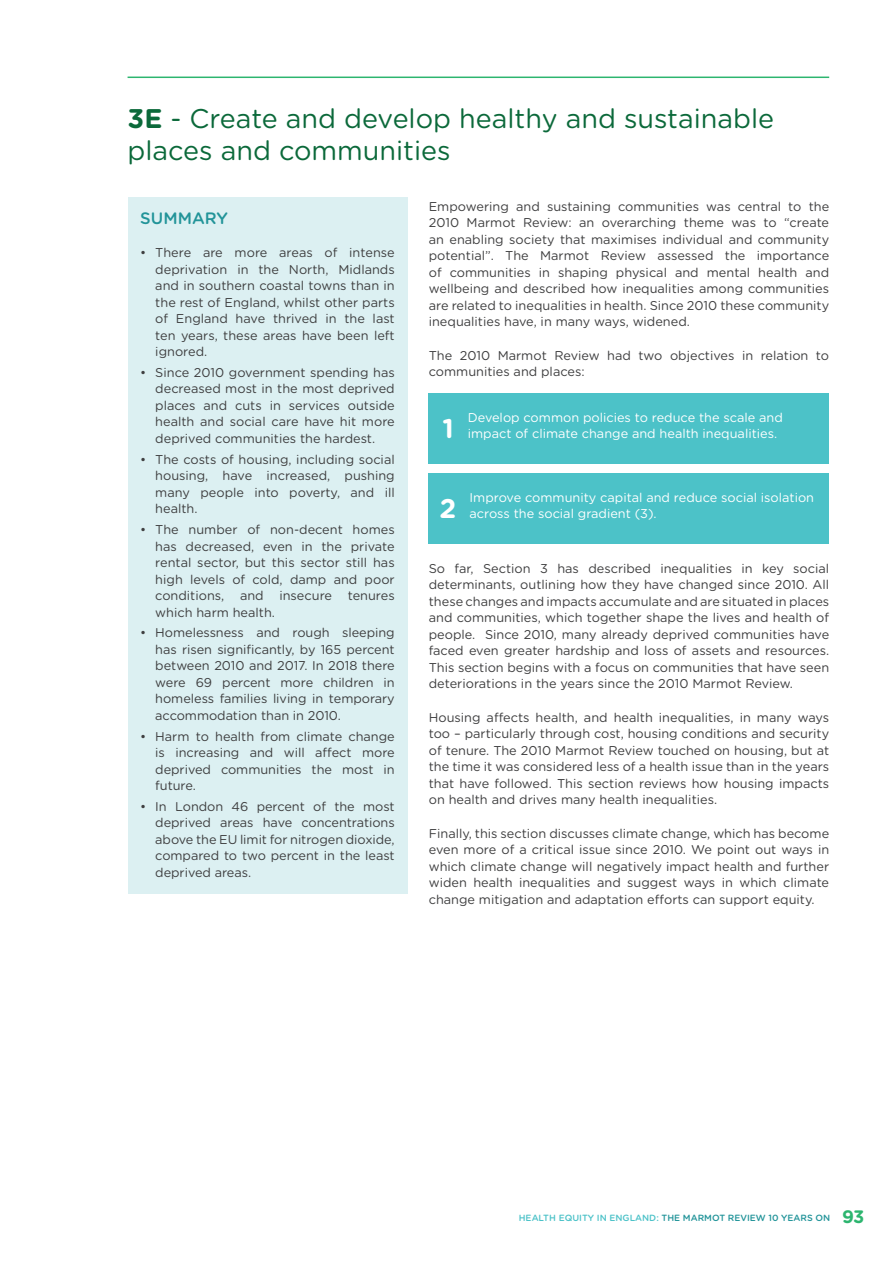
<style>
.page{position:relative;width:893px;height:1263px;background:#fff}
.page>*{position:absolute;margin:0;border:0;box-sizing:border-box;transform-origin:0 0}
.main_heading_green{font:27px/32.4px "Gotham Rounded";color:#0b693a}
.Source_text{font:700 27px "Gotham Rounded";color:#fff}
.sub_heading__green{font:500 16.5px "Gotham Rounded";color:#229499}
.text{font:12.75px/16.5px "Gotham Rounded";color:#3e3e3f;text-align:justify}
.bulelt{font:12.75px/16.5px "Gotham Rounded";letter-spacing:-.005em;color:#3e3e3f;text-align:justify}
.text-2{font:12.75px/16.5px "Gotham Rounded";color:#fff}
.t1{font:500 9px "Gotham Rounded";color:#229499}
.s1{font-weight:700}
.s2{color:#4cc2c8}
.s3{font-weight:700;font-size:18px;color:#2db56f}
</style>
<div class="page">
<hr style="left:128px;top:77px;width:701px;height:1px;background:#2db56f">
<div style="left:429px;top:393px;width:400px;height:71px;background:#4cc2c8"></div>
<div style="left:429px;top:473px;width:400px;height:71px;background:#4cc2c8"></div>
<div style="left:128px;top:198px;width:279px;height:696px;background:#dcf0f2"></div>
<p class="main_heading_green" style="left:128px;top:101px;width:648px"><span class="s1">3E</span> - Create and develop healthy and sustainable places and communities</p>
<p class="text" style="left:429px;top:197px;width:402px">Empowering and sustaining communities was central to the 2010 Marmot Review: an overarching theme was to “create an enabling society that maximises individual and community potential”. The Marmot Review assessed the importance of communities in shaping physical and mental health and wellbeing and described how inequalities among communities are related to inequalities in health. Since 2010 these community inequalities have, in many ways, widened.</p>
<p class="text" style="left:429px;top:346px;width:402px">The 2010 Marmot Review had two objectives in relation to communities and places:</p>
<p class="text-2" style="left:468px;top:408px;width:317px">Develop common policies to reduce the scale and impact of climate change and health inequalities.</p>
<p class="sub_heading__green" style="left:140px;top:206px;width:89px">SUMMARY</p>
<p class="bulelt" style="left:155px;top:244px;width:241px;text-indent:-15px">• There are more areas of intense deprivation in the North, Midlands and in southern coastal towns than in the rest of England, whilst other parts of England have thrived in the last ten years, these areas have been left ignored.</p>
<p class="bulelt" style="left:155px;top:364px;width:241px;text-indent:-15px">• Since 2010 government spending has decreased most in the most deprived places and cuts in services outside health and social care have hit more deprived communities the hardest.</p>
<p class="bulelt" style="left:155px;top:450px;width:241px;text-indent:-15px">• The costs of housing, including social housing, have increased, pushing many people into poverty, and ill health.</p>
<p class="bulelt" style="left:155px;top:521px;width:241px;text-indent:-15px">• The number of non-decent homes has decreased, even in the private rental sector, but this sector still has high levels of cold, damp and poor conditions, and insecure tenures which harm health.</p>
<p class="bulelt" style="left:155px;top:624px;width:241px;text-indent:-15px">• Homelessness and rough sleeping has risen significantly, by 165 percent between 2010 and 2017. In 2018 there were 69 percent more children in homeless families living in temporary accommodation than in 2010.</p>
<p class="bulelt" style="left:155px;top:727px;width:241px;text-indent:-15px">• Harm to health from climate change is increasing and will affect more deprived communities the most in future.</p>
<p class="bulelt" style="left:155px;top:797px;width:241px;text-indent:-15px">• In London 46 percent of the most deprived areas have concentrations above the EU limit for nitrogen dioxide, compared to two percent in the least deprived areas.</p>
<p class="Source_text" style="left:443px;top:409px;width:13px">1</p>
<p class="text-2" style="left:469px;top:488px;width:346px">Improve community capital and reduce social isolation across the social gradient (3).</p>
<p class="Source_text" style="left:439px;top:488px;width:18px">2</p>
<p class="text" style="left:429px;top:560px;width:402px">So far, Section 3 has described inequalities in key social determinants, outlining how they have changed since 2010. All these changes and impacts accumulate and are situated in places and communities, which together shape the lives and health of people. Since 2010, many already deprived communities have faced even greater hardship and loss of assets and resources.<br>This section begins with a focus on communities that have seen deteriorations in the years since the 2010 Marmot Review.</p>
<p class="text" style="left:429px;top:709px;width:402px">Housing affects health, and health inequalities, in many ways too – particularly through cost, housing conditions and security of tenure. The 2010 Marmot Review touched on housing, but at the time it was considered less of a health issue than in the years that have followed. This section reviews how housing impacts on health and drives many health inequalities.</p>
<p class="text" style="left:429px;top:825px;width:402px">Finally, this section discusses climate change, which has become even more of a critical issue since 2010. We point out ways in which climate change will negatively impact health and further widen health inequalities and suggest ways in which climate change mitigation and adaptation efforts can support equity.</p>
<p class="t1" style="left:519px;top:1211px;width:347px"><span class="s2">HEALTH EQUITY IN ENGLAND:</span> THE MARMOT REVIEW 10 YEARS ON <span class="s3">93</span></p>
</div>
